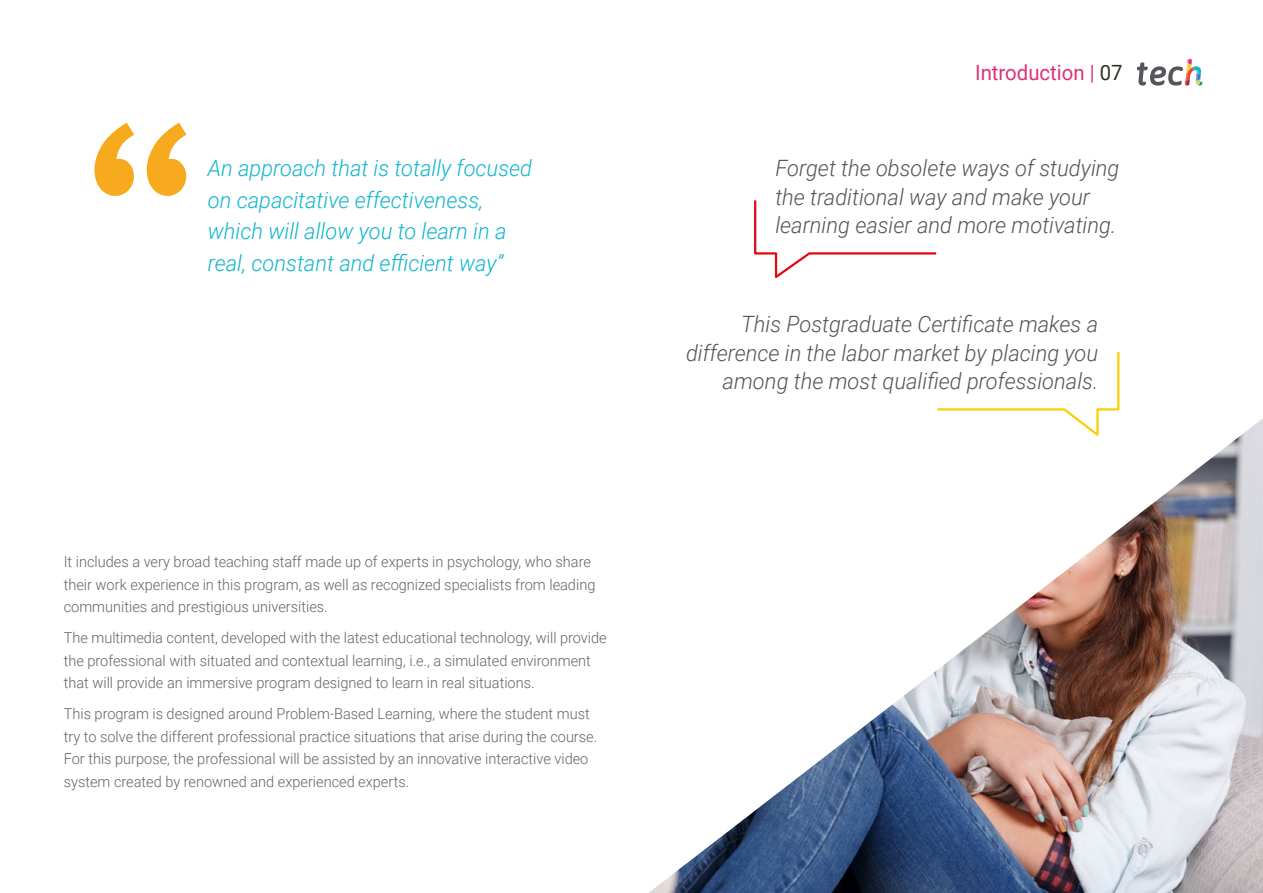
<style>
.page{position:relative;width:1263px;height:893px;background:#fff}
.page>*{position:absolute;margin:0;border:0;box-sizing:border-box;transform-origin:0 0}
.t1{font:italic 300 22.5px/28.5px "Roboto";color:#52555b;text-align:right}
.t2{font:italic 300 22.5px/31.5px "Roboto";color:#0fb6cf}
.t3{font:21px "Roboto";color:#df3174}
.t4{font:300 15px/22.5px "Roboto";color:#61646a}
.s1{color:#312e20}
</style>
<div class="page">
<svg style="left:94px;top:123px;width:93px;height:73px"></svg>
<img style="left:649px;top:418px;width:614px;height:475px">
<svg style="left:935px;top:352px;width:185px;height:87px"></svg>
<svg style="left:754px;top:200px;width:183px;height:78px"></svg>
<svg style="left:1137px;top:59px;width:65px;height:27px"></svg>
<h1 class="t2" style="left:208px;top:152px;width:326px">An approach that is totally focused on capacitative effectiveness, which will allow you to learn in a real, constant and efficient way”</h1>
<p class="t4" style="left:64px;top:550px;width:533px">It includes a very broad teaching staff made up of experts in psychology, who share their work experience in this program, as well as recognized specialists from leading communities and prestigious universities.</p>
<p class="t4" style="left:64px;top:626px;width:544px">The multimedia content, developed with the latest educational technology, will provide the professional with situated and contextual learning, i.e., a simulated environment that will provide an immersive program designed to learn in real situations.</p>
<p class="t4" style="left:64px;top:702px;width:535px">This program is designed around Problem-Based Learning, where the student must try to solve the different professional practice situations that arise during the course.<br>For this purpose, the professional will be assisted by an innovative interactive video system created by renowned and experienced experts.</p>
<h2 class="t3" style="left:975px;top:57px;width:149px">Introduction | <span class="s1">07</span></h2>
<h1 class="t1" style="left:775px;top:153px;width:346px;text-align:left">Forget the obsolete ways of studying the traditional way and make your learning easier and more motivating.</h1>
<h1 class="t1" style="left:686px;top:309px;width:414px">This Postgraduate Certificate makes a difference in the labor market by placing you among the most qualified professionals.</h1>
</div>
